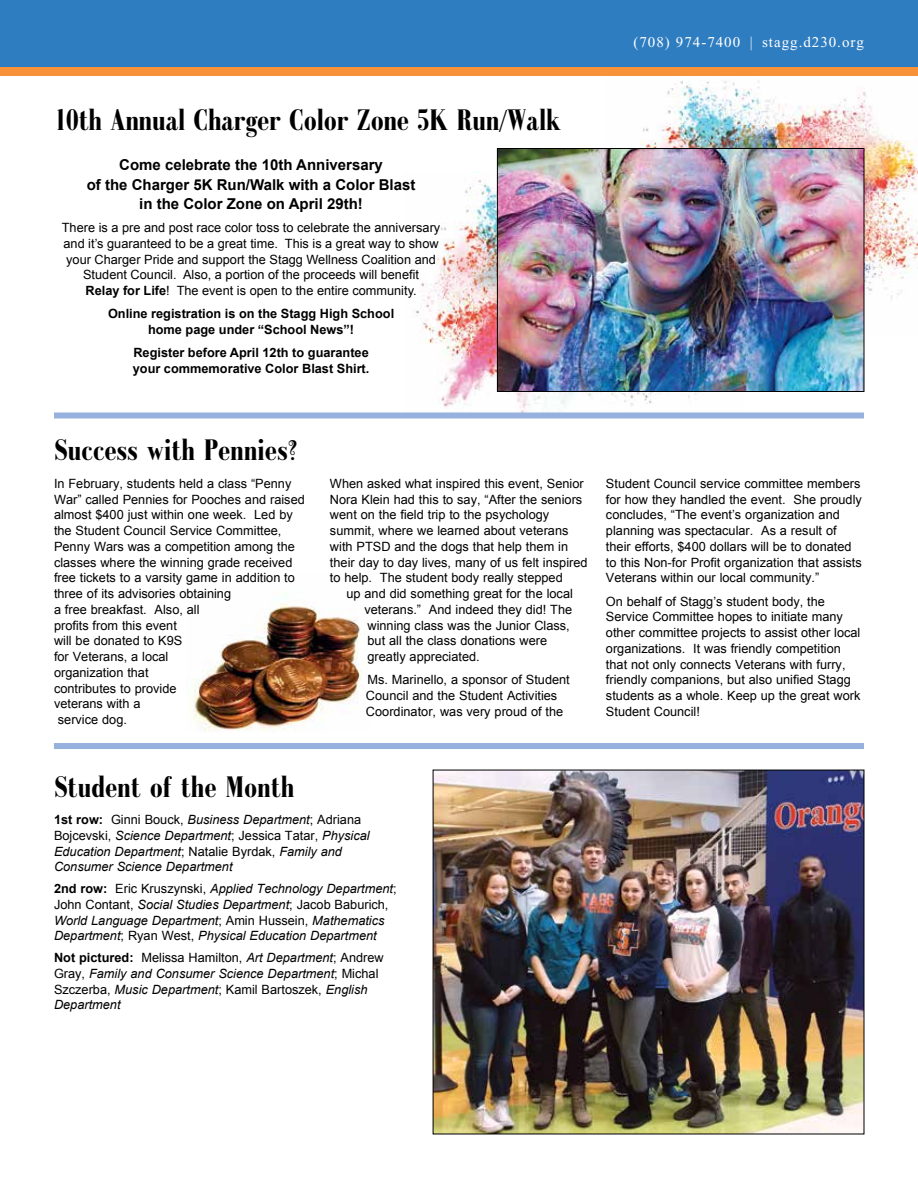
<style>
.page{position:relative;width:918px;height:1188px;background:#fff}
.page>*{position:absolute;margin:0;border:0;box-sizing:border-box;transform-origin:0 0}
.t1{font:700 30px "Galileo FLF";color:#000}
.t2{font:700 15px/19.5px "Arial";color:#000;text-align:center}
.t3{font:15px "Times New Roman";letter-spacing:.065em;color:#fff}
.t4{font:12.75px/15.8px "Arial";color:#000}
.t5{font:italic 12.75px/15.8px "Arial";color:#000}
.t6{font:700 12.75px/15.8px "Arial";color:#000;text-align:center}
.s1{font-weight:700}
.s2{font-weight:700;font-style:normal}
.s3{font-style:normal}
</style>
<div class="page">
<img style="left:639px;top:80px;width:279px;height:256px">
<img style="left:414px;top:171px;width:283px;height:241px">
<img style="left:193px;top:603px;width:169px;height:128px">
<div style="left:0;top:0;width:918px;height:68px;background:#2f7dc1"></div>
<div style="left:0;top:68px;width:918px;height:8px;background:#f79239"></div>
<div style="left:54px;top:743px;width:810px;height:6px;background:#96b1dd"></div>
<div style="left:54px;top:412px;width:810px;height:6px;background:#96b1dd"></div>
<img style="left:435px;top:772px;width:427px;height:360px">
<div style="left:433px;top:770px;width:431px;height:364px;border:1px solid #000"></div>
<img style="left:499px;top:150px;width:363px;height:240px">
<div style="left:497px;top:148px;width:367px;height:244px;border:1px solid #000"></div>
<h1 class="t1" style="left:54px;top:105px;width:509px">10th Annual Charger Color Zone 5K Run/Walk</h1>
<p class="t2" style="left:87px;top:156px;width:330px">Come celebrate the 10th Anniversary<br>of the Charger 5K Run/Walk with a Color Blast in the Color Zone on April 29th!</p>
<p class="t4" style="left:62px;top:220px;width:380px;text-align:center">There is a pre and post race color toss to celebrate the anniversary and it’s guaranteed to be a great time. This is a great way to show your Charger Pride and support the Stagg Wellness Coalition and Student Council. Also, a portion of the proceeds will benefit<br><span class="s1">Relay for Life</span>! The event is open to the entire community.</p>
<p class="t6" style="left:108px;top:307px;width:288px">Online registration is on the Stagg High School home page under “School News”!</p>
<p class="t6" style="left:133px;top:345px;width:238px;text-align:left">Register before April 12th to guarantee your commemorative Color Blast Shirt.</p>
<p class="t3" style="left:633px;top:34px;width:232px">(708) 974-7400 | stagg.d230.org</p>
<h1 class="t1" style="left:54px;top:435px;width:245px">Success with Pennies?</h1>
<p class="t4" style="left:54px;top:476px;width:239px">In February, students held a class “Penny</p>
<p class="t4" style="left:54px;top:492px;width:252px">War” called Pennies for Pooches and raised</p>
<p class="t4" style="left:54px;top:507px;width:240px">almost $400 just within one week. Led by</p>
<p class="t4" style="left:54px;top:523px;width:229px">the Student Council Service Committee,</p>
<p class="t4" style="left:54px;top:539px;width:242px">Penny Wars was a competition among the</p>
<p class="t4" style="left:54px;top:555px;width:240px">classes where the winning grade received</p>
<p class="t4" style="left:54px;top:570px;width:242px">free tickets to a varsity game in addition to</p>
<p class="t4" style="left:54px;top:586px;width:179px">three of its advisories obtaining</p>
<p class="t4" style="left:54px;top:602px;width:147px">a free breakfast. Also, all</p>
<p class="t4" style="left:54px;top:618px;width:124px">profits from this event</p>
<p class="t4" style="left:54px;top:633px;width:130px">will be donated to K9S</p>
<p class="t4" style="left:54px;top:649px;width:116px">for Veterans, a local</p>
<p class="t4" style="left:54px;top:665px;width:96px">organization that</p>
<p class="t4" style="left:54px;top:680px;width:124px">contributes to provide</p>
<p class="t4" style="left:54px;top:696px;width:88px">veterans with a</p>
<p class="t4" style="left:58px;top:712px;width:71px">service dog.</p>
<p class="t4" style="left:330px;top:476px;width:259px">When asked what inspired this event, Senior Nora Klein had this to say, “After the seniors went on the field trip to the psychology summit, where we learned about veterans with PTSD and the dogs that help them in their day to day lives, many of us felt inspired to help. The student body really stepped</p>
<p class="t4" style="left:365px;top:586px;width:210px;text-indent:-18px">up and did something great for the local veterans.” And indeed they did! The winning class was the Junior Class, but all the class donations were greatly appreciated.</p>
<p class="t4" style="left:366px;top:672px;width:205px">Ms. Marinello, a sponsor of Student<br>Council and the Student Activities<br>Coordinator, was very proud of the</p>
<p class="t4" style="left:606px;top:476px;width:257px">Student Council service committee members for how they handled the event. She proudly concludes, “The event’s organization and planning was spectacular. As a result of their efforts, $400 dollars will be to donated to this Non-for Profit organization that assists Veterans within our local community.”</p>
<p class="t4" style="left:606px;top:593px;width:256px">On behalf of Stagg’s student body, the Service Committee hopes to initiate many other committee projects to assist other local organizations. It was friendly competition that not only connects Veterans with furry, friendly companions, but also unified Stagg students as a whole. Keep up the great work Student Council!</p>
<h1 class="t1" style="left:54px;top:772px;width:242px">Student of the Month</h1>
<p class="t5" style="left:54px;top:812px;width:317px"><span class="s2">1st row:</span> <span class="s3">Ginni Bouck,</span> Business Department<span class="s3">; Adriana Bojcevski,</span> Science Department<span class="s3">; Jessica Tatar,</span> Physical Education Department<span class="s3">; Natalie Byrdak,</span> Family and Consumer Science Department</p>
<p class="t5" style="left:54px;top:881px;width:344px"><span class="s2">2nd row:</span> <span class="s3">Eric Kruszynski,</span> Applied Technology Department<span class="s3">; John Contant,</span> Social Studies Department<span class="s3">; Jacob Baburich, </span>World Language Department<span class="s3">; Amin Hussein,</span> Mathematics Department<span class="s3">; Ryan West,</span> Physical Education Department</p>
<p class="t5" style="left:54px;top:950px;width:331px"><span class="s2">Not pictured:</span> <span class="s3">Melissa Hamilton,</span> Art Department<span class="s3">; Andrew Gray,</span> Family and Consumer Science Department<span class="s3">; Michal Szczerba,</span> Music Department<span class="s3">; Kamil Bartoszek,</span> English Department</p>
</div>
